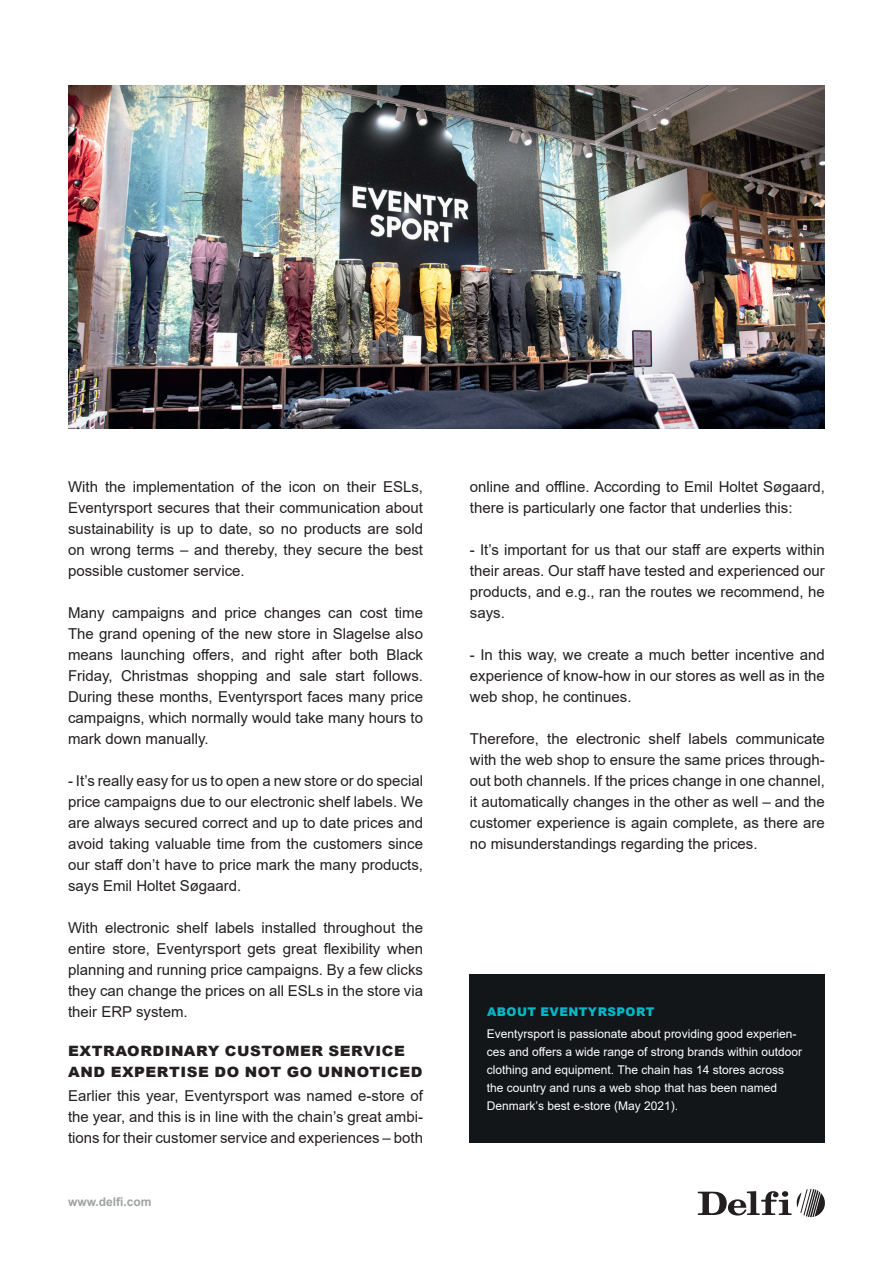
<style>
.page{position:relative;width:893px;height:1263px;background:#fff}
.page>*{position:absolute;margin:0;border:0;box-sizing:border-box;transform-origin:0 0}
.t1{font:15px/21px "Arial";color:#231f20;text-align:justify}
.t2{font:900 14.25px/21px "Arial";letter-spacing:.035em;color:#231f20;scale:1.06 1}
.t3{font:12px/18px "Arial";color:#fff}
.t4{font:900 12px "Arial";letter-spacing:.035em;color:#00b8c6}
.t5{font:700 12px "Arial";color:#9fa2a3}
</style>
<div class="page">
<div style="left:470px;top:975px;width:355px;height:168px;background:#131619"></div>
<svg style="left:698px;top:1189px;width:127px;height:28px"></svg>
<img style="left:68px;top:85px;width:757px;height:344px">
<p class="t1" style="left:68px;top:477px;width:357px">With the implementation of the icon on their ESLs, Eventyrsport secures that their communication about sustainability is up to date, so no products are sold on wrong terms – and thereby, they secure the best possible customer service.</p>
<p class="t1" style="left:68px;top:603px;width:357px">Many campaigns and price changes can cost time The grand opening of the new store in Slagelse also means launching offers, and right after both Black Friday, Christmas shopping and sale start follows.<br>During these months, Eventyrsport faces many price campaigns, which normally would take many hours to mark down manually.</p>
<p class="t1" style="left:68px;top:771px;width:357px">- It’s really easy for us to open a new store or do special price campaigns due to our electronic shelf labels. We are always secured correct and up to date prices and avoid taking valuable time from the customers since our staff don’t have to price mark the many products, says Emil Holtet Søgaard.</p>
<p class="t1" style="left:68px;top:918px;width:357px">With electronic shelf labels installed throughout the entire store, Eventyrsport gets great flexibility when planning and running price campaigns. By a few clicks they can change the prices on all ESLs in the store via their ERP system.</p>
<p class="t2" style="left:68px;top:1042px;width:336px">EXTRAORDINARY CUSTOMER SERVICE<br>AND EXPERTISE DO NOT GO UNNOTICED</p>
<p class="t1" style="left:68px;top:1086px;width:357px">Earlier this year, Eventyrsport was named e-store of the year, and this is in line with the chain’s great ambi&shy;tions for their customer service and experiences – both</p>
<p class="t5" style="left:68px;top:1193px;width:85px">www.delfi.com</p>
<p class="t1" style="left:470px;top:476px;width:357px">online and offline. According to Emil Holtet Søgaard, there is particularly one factor that underlies this:</p>
<p class="t1" style="left:470px;top:539px;width:357px">- It’s important for us that our staff are experts within their areas. Our staff have tested and experienced our products, and e.g., ran the routes we recommend, he says.</p>
<p class="t1" style="left:470px;top:645px;width:357px">- In this way, we create a much better incentive and experience of know-how in our stores as well as in the web shop, he continues.</p>
<p class="t1" style="left:470px;top:729px;width:357px">Therefore, the electronic shelf labels communicate with the web shop to ensure the same prices through&shy;out both channels. If the prices change in one channel, it automatically changes in the other as well – and the customer experience is again complete, as there are no misunderstandings regarding the prices.</p>
<p class="t4" style="left:487px;top:1007px;width:169px">ABOUT EVENTYRSPORT</p>
<p class="t3" style="left:487px;top:1026px;width:317px">Eventyrsport is passionate about providing good experien&shy;ces and offers a wide range of strong brands within outdoor clothing and equipment. The chain has 14 stores across the country and runs a web shop that has been named Denmark’s best e-store (May 2021).</p>
</div>
